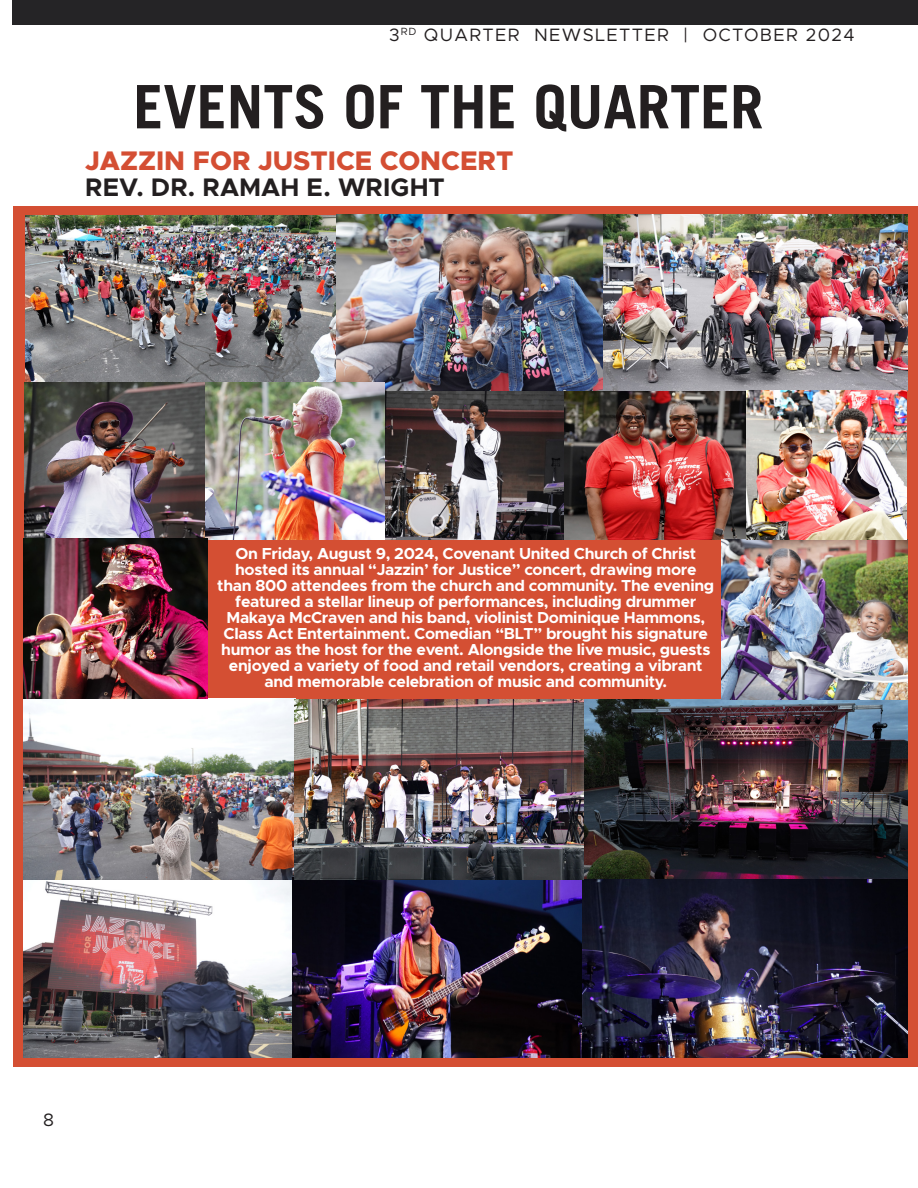
<style>
.page{position:relative;width:918px;height:1188px;background:#fff}
.page>*{position:absolute;margin:0;border:0;box-sizing:border-box;transform-origin:0 0}
.t1{font:700 60px "Trade Gothic LT";color:#231f20}
.Sub_Title{font:800 27px "Metropolis";color:#d44e33}
.H2__align_left{font:700 25.5px "Metropolis";letter-spacing:.005em;color:#231f20}
.t2{font:18px "Metropolis";letter-spacing:.075em;color:#231f20}
.master_head{font:700 16.05px/16px "Metropolis";letter-spacing:-.02em;color:#fff;text-align:center}
</style>
<div class="page">
<div style="left:14px;top:206px;width:904px;height:860px;background:#d44f33"></div>
<div style="left:12px;top:0;width:906px;height:25px;background:#252426"></div>
<img style="left:25px;top:215px;width:579px;height:168px">
<img style="left:583px;top:700px;width:324px;height:357px">
<img style="left:382px;top:382px;width:364px;height:157px">
<img style="left:604px;top:215px;width:303px;height:175px">
<img style="left:24px;top:879px;width:268px;height:179px">
<img style="left:205px;top:383px;width:180px;height:156px">
<img style="left:722px;top:539px;width:186px;height:161px">
<img style="left:24px;top:699px;width:559px;height:180px">
<img style="left:24px;top:382px;width:181px;height:157px">
<img style="left:24px;top:539px;width:183px;height:160px">
<img style="left:292px;top:877px;width:292px;height:180px">
<img style="left:746px;top:390px;width:160px;height:149px">
<p class="t2" style="left:389px;top:24px;width:467px">3<sup>RD</sup> QUARTER NEWSLETTER | OCTOBER 2024</p>
<p class="t1" style="left:133px;top:70px;width:632px">EVENTS OF THE QUARTER</p>
<p class="Sub_Title" style="left:85px;top:143px;width:430px">JAZZIN FOR JUSTICE CONCERT</p>
<p class="H2__align_left" style="left:85px;top:172px;width:361px">REV. DR. RAMAH E. WRIGHT</p>
<p class="master_head" style="left:217px;top:545px;width:499px">On Friday, August 9, 2024, Covenant United Church of Christ hosted its annual “Jazzin’ for Justice” concert, drawing more than 800 attendees from the church and community. The evening featured a stellar lineup of performances, including drummer Makaya McCraven and his band, violinist Dominique Hammons, Class Act Entertainment. Comedian “BLT” brought his signature humor as the host for the event. Alongside the live music, guests enjoyed a variety of food and retail vendors, creating a vibrant and memorable celebration of music and community.</p>
<p class="t2" style="left:43px;top:1109px;width:12px">8</p>
</div>
